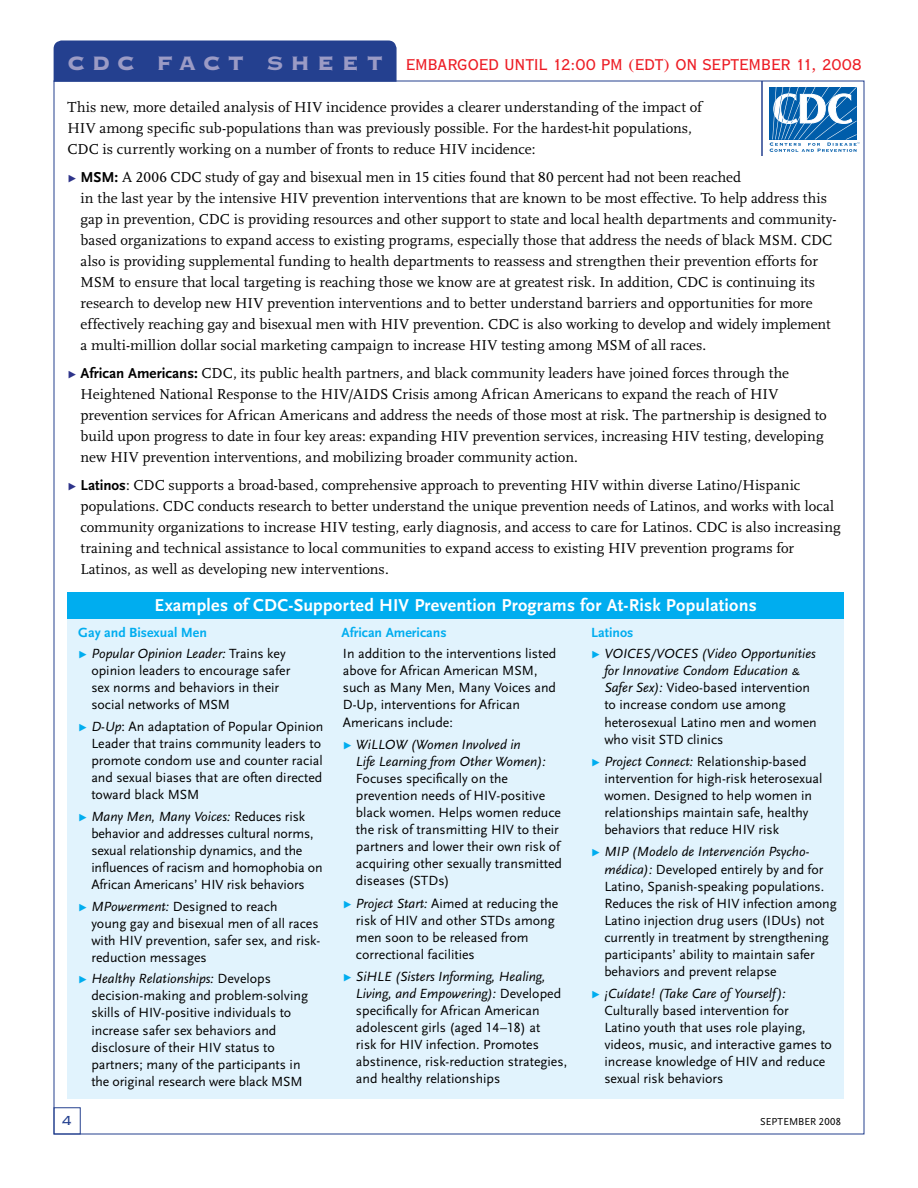
<style>
.page{position:relative;width:918px;height:1188px;background:#fff}
.page>*{position:absolute;margin:0;border:0;box-sizing:border-box;transform-origin:0 0}
.t1{font:condensed 20.7px "Copperplate Gothic BT";letter-spacing:-.005em;color:#ed1c24}
.t2{font:700 18px "Scala Sans LF";letter-spacing:.01em;color:#fff}
.t3{font:15px/21px "Scala LF";letter-spacing:.005em;color:#000}
.t4{font:13.8px/17px "Scala Sans LF";color:#000}
.t5{font:700 13.8px "Scala Sans LF";color:#00adef}
.t6{font:10.5px "Scala Sans LF";letter-spacing:.01em;color:#000}
.s1{font-weight:800;font-stretch:normal;font-size:25.5px;color:#9b9bc5}
.s2{font-family:"Scala Regular Expert";color:#2e348a}
.s3{font-family:"Scala Sans LF";font-weight:700}
.s4{font-family:"Scala Regular Expert";font-size:15px;color:#00adef}
.s5{font-family:"Scala Sans LF Caps";font-style:italic}
.s6{font-style:italic}
.s7{font-family:"Scala Sans Caps";font-style:italic}
</style>
<div class="page">
<svg style="left:770px;top:87px;width:90px;height:65px"></svg>
<hr style="left:761px;top:81px;width:2px;height:75px;background:#24408f">
<div style="left:54px;top:1107px;width:27px;height:27px;border:1px solid #24408f"></div>
<div style="left:53px;top:40px;width:344px;height:42px;background:#24408f"></div>
<div style="left:68px;top:616px;width:776px;height:482px;background:#e1f3fd"></div>
<div style="left:68px;top:592px;width:776px;height:28px;background:#00adef"></div>
<h1 class="t1" style="left:68px;top:53px;width:796px"><span class="s1">C D C F A C T S H E E T</span> EMBARGOED UNTIL 12:00 PM (EDT) ON SEPTEMBER 11, 2008</h1>
<p class="t3" style="left:68px;top:97px;width:636px">This new, more detailed analysis of HIV incidence provides a clearer understanding of the impact of<br>HIV among specific sub-populations than was previously possible. For the hardest-hit populations,<br>CDC is currently working on a number of fronts to reduce HIV incidence:</p>
<p class="t3" style="left:81px;top:167px;width:758px;text-indent:-13px"><span class="s2">t</span> <span class="s3">MSM:</span> A 2006 CDC study of gay and bisexual men in 15 cities found that 80 percent had not been reached<br>in the last year by the intensive HIV prevention interventions that are known to be most effective. To help address this gap in prevention, CDC is providing resources and other support to state and local health departments and community&shy;based organizations to expand access to existing programs, especially those that address the needs of black MSM. CDC also is providing supplemental funding to health departments to reassess and strengthen their prevention efforts for MSM to ensure that local targeting is reaching those we know are at greatest risk. In addition, CDC is continuing its research to develop new HIV prevention interventions and to better understand barriers and opportunities for more effectively reaching gay and bisexual men with HIV prevention. CDC is also working to develop and widely implement a multi-million dollar social marketing campaign to increase HIV testing among MSM of all races.</p>
<p class="t3" style="left:81px;top:363px;width:748px;text-indent:-13px"><span class="s2">t</span> <span class="s3">African Americans:</span> CDC, its public health partners, and black community leaders have joined forces through the Heightened National Response to the HIV/AIDS Crisis among African Americans to expand the reach of HIV prevention services for African Americans and address the needs of those most at risk. The partnership is designed to build upon progress to date in four key areas: expanding HIV prevention services, increasing HIV testing, developing new HIV prevention interventions, and mobilizing broader community action.</p>
<p class="t3" style="left:81px;top:475px;width:762px;text-indent:-13px"><span class="s2">t</span> <span class="s3">Latinos</span>: CDC supports a broad-based, comprehensive approach to preventing HIV within diverse Latino/Hispanic populations. CDC conducts research to better understand the unique prevention needs of Latinos, and works with local community organizations to increase HIV testing, early diagnosis, and access to care for Latinos. CDC is also increasing training and technical assistance to local communities to expand access to existing HIV prevention programs for Latinos, as well as developing new interventions.</p>
<p class="t2" style="left:154px;top:596px;width:604px">Examples of CDC-Supported HIV Prevention Programs for At-Risk Populations</p>
<p class="t5" style="left:78px;top:625px;width:130px">Gay and Bisexual Men</p>
<p class="t4" style="left:91px;top:646px;width:201px;text-indent:-13px"><span class="s4">t</span> <span class="s5">P</span><span class="s6">opular Opinion Leader:</span> Trains key opinion leaders to encourage safer sex norms and behaviors in their social networks of MSM</p>
<p class="t4" style="left:91px;top:718px;width:234px;text-indent:-13px"><span class="s4">t</span> <span class="s6">D-Up</span>: An adaptation of Popular Opinion Leader that trains community leaders to promote condom use and counter racial and sexual biases that are often directed toward black MSM</p>
<p class="t4" style="left:91px;top:808px;width:233px;text-indent:-13px"><span class="s4">t</span> <span class="s6">Many Men, Many Voices:</span> Reduces risk behavior and addresses cultural norms, sexual relationship dynamics, and the influences of racism and homophobia on African Americans’ HIV risk behaviors</p>
<p class="t4" style="left:91px;top:898px;width:231px;text-indent:-13px"><span class="s4">t</span> <span class="s6">MPowerment:</span> Designed to reach<br>young gay and bisexual men of all races with HIV prevention, safer sex, and risk&shy;reduction messages</p>
<p class="t4" style="left:91px;top:971px;width:218px;text-indent:-13px"><span class="s4">t</span> <span class="s6">Healthy Relationships:</span> Develops decision-making and problem-solving skills of HIV-positive individuals to increase safer sex behaviors and disclosure of their HIV status to partners; many of the participants in the original research were black MSM</p>
<p class="t5" style="left:342px;top:625px;width:107px">African Americans</p>
<p class="t4" style="left:343px;top:646px;width:215px">In addition to the interventions listed above for African American MSM, such as Many Men, Many Voices and<br>D-Up, interventions for African<br>Americans include:</p>
<p class="t4" style="left:356px;top:736px;width:208px;text-indent:-13px"><span class="s4">t</span> <span class="s6">WiLLOW (Women Involved in<br>Life Learning from Other Women):<br></span>Focuses specifically on the prevention needs of HIV-positive black women. Helps women reduce the risk of transmitting HIV to their partners and lower their own risk of acquiring other sexually transmitted diseases (STDs)</p>
<p class="t4" style="left:356px;top:895px;width:204px;text-indent:-13px"><span class="s4">t</span> <span class="s6">Project Start:</span> Aimed at reducing the risk of HIV and other STDs among men soon to be released from correctional facilities</p>
<p class="t4" style="left:356px;top:968px;width:213px;text-indent:-13px"><span class="s4">t</span> <span class="s6">SiHLE (Sisters Informing, Healing, Living, and Empowering):</span> Developed specifically for African American adolescent girls (aged 14–18) at<br>risk for HIV infection. Promotes abstinence, risk-reduction strategies, and healthy relationships</p>
<p class="t5" style="left:591px;top:625px;width:44px">Latinos</p>
<p class="t4" style="left:604px;top:646px;width:214px;text-indent:-13px"><span class="s4">t</span> <span class="s6">VOICES/VOCES (Video Opportunities for Innovative Condom Education</span> <span class="s7">&amp;<br></span><span class="s6">Safer Sex):</span> Video-based intervention to increase condom use among heterosexual Latino men and women who visit STD clinics</p>
<p class="t4" style="left:604px;top:753px;width:220px;text-indent:-13px"><span class="s4">t</span> <span class="s6">Project Connect:</span> Relationship-based intervention for high-risk heterosexual women. Designed to help women in relationships maintain safe, healthy behaviors that reduce HIV risk</p>
<p class="t4" style="left:604px;top:844px;width:234px;text-indent:-13px"><span class="s4">t</span> <span class="s6">MIP (Modelo de Intervención Psycho&shy;médica):</span> Developed entirely by and for Latino, Spanish-speaking populations.<br>Reduces the risk of HIV infection among Latino injection drug users (IDUs) not currently in treatment by strengthening participants’ ability to maintain safer behaviors and prevent relapse</p>
<p class="t4" style="left:604px;top:985px;width:229px;text-indent:-13px"><span class="s4">t</span> <span class="s6">¡Cuídate! (Take Care of Yourself ):<br></span>Culturally based intervention for<br>Latino youth that uses role playing, videos, music, and interactive games to increase knowledge of HIV and reduce sexual risk behaviors</p>
<p class="t6" style="left:760px;top:1116px;width:82px">SEPTEMBER 2008</p>
</div>
